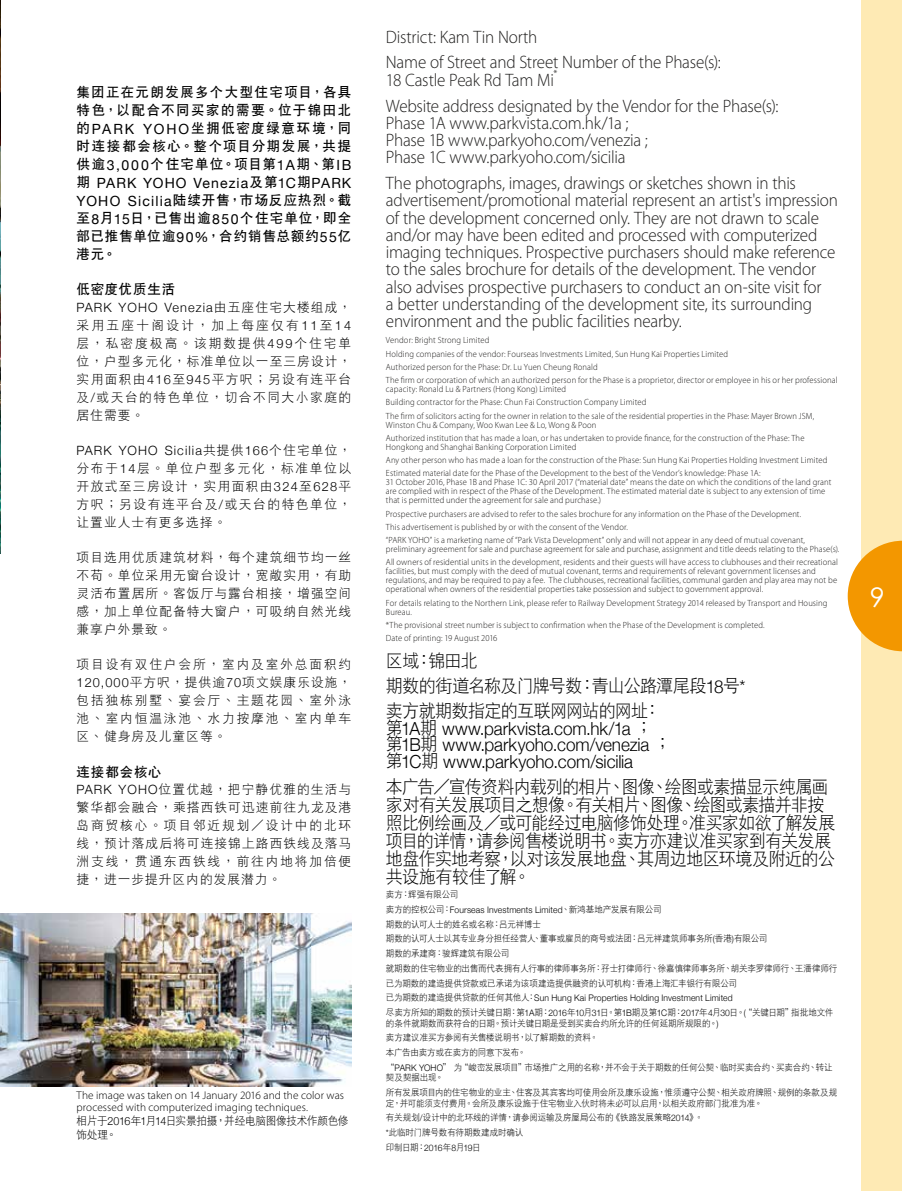
<style>
.page{position:relative;width:902px;height:1191px;background:#fff}
.page>*{position:absolute;margin:0;border:0;box-sizing:border-box;transform-origin:0 0}
.t1{font:27px "Century Gothic";color:#fff}
.t2{font:300 18px/17.2px "Myriad Pro";letter-spacing:-.015em;color:#1f1e1d;scale:.95 1}
.t3{font:18px/18px "DFP Hei W3 GB5";letter-spacing:-.045em;color:#000;scale:.95 1}
.t4{font:300 18px/16.5px "Helvetica Neue";letter-spacing:-.005em;color:#000;scale:.95 1}
.t5{font:14.1px "Helvetica Neue";letter-spacing:.075em;color:#000}
.t6{font:13.5px/18px "DFP Hei W7 GB5";letter-spacing:.08em;color:#000;text-align:justify}
.t7{font:13.5px "DFP Hei W7 GB5";letter-spacing:.055em;color:#000}
.t8{font:12.75px/18px "DFP Hei W3 GB5";letter-spacing:.08em;color:#000;text-align:justify}
.t9{font:300 12.75px "Helvetica Neue";letter-spacing:.085em;color:#000}
.t10{font:300 11.25px/12px "Myriad Pro";letter-spacing:.005em;color:#000}
.t11{font:11.25px/14.2px "DFP Hei W3 GB5";letter-spacing:-.03em;color:#000;scale:.95 1}
.t12{font:300 10.5px "Myriad Pro";color:#1f1e1d;scale:.95 1}
.t13{font:300 9px/13.2px "Myriad Pro";letter-spacing:.015em;color:#1f1e1d;scale:.95 1}
.t14{font:9px/14.7px "DFP Hei W3 GB5";letter-spacing:-.02em;color:#000;scale:.95 1}
.t15{font:300 9px "Helvetica Neue";letter-spacing:.015em;color:#000;scale:.95 1}
.s1{font-family:"Helvetica Neue";font-size:14.1px}
.s2{font-family:"DFP Hei W7 GB5";font-size:13.5px}
.s3{font-family:"DFP Hei W3 GB5";font-weight:400}
.s4{font-family:"Helvetica Neue";font-weight:300}
</style>
<div class="page">
<img style="left:0;top:0;width:1px;height:553px">
<img style="left:0;top:913px;width:351px;height:173px">
<div style="left:861px;top:0;width:40px;height:1191px;background:#feeab4"></div>
<svg style="left:847px;top:541px;width:54px;height:110px"></svg>
<h3 class="t6" style="left:77px;top:83px;width:276px">集團正在元朗發展多個大型住宅項目，各具特色，以配合不同買家的需要。位於錦田北的<span class="s1">PARK YOHO</span>坐擁低密度綠意環境，同時連接都會核心。整個項目分期發展，共提供逾<span class="s1">3,000</span>個住宅單位。項目第<span class="s1">1A</span>期、第<span class="s1">IB</span></h3>
<h3 class="t5" style="left:77px;top:173px;width:276px"><span class="s2">期</span> PARK YOHO Venezia<span class="s2">及第</span>1C<span class="s2">期</span>PARK</h3>
<h3 class="t6" style="left:77px;top:191px;width:276px"><span class="s1">YOHO Sicilia</span>陸續開售，市場反應熱烈。截至<span class="s1">8</span>月<span class="s1">15</span>日，已售出逾<span class="s1">850</span>個住宅單位，即全部已推售單位逾<span class="s1">90%</span>，合約銷售總額約<span class="s1">55</span>億港元。</h3>
<h3 class="t7" style="left:77px;top:282px;width:100px">低密度優質生活</h3>
<h3 class="t9" style="left:77px;top:297px;width:276px">PARK YOHO Venezia<span class="s3">由五座住宅大樓組成，</span></h3>
<h3 class="t8" style="left:77px;top:316px;width:276px">採用五座十閣設計，加上每座僅有<span class="s4">11</span>至<span class="s4">14</span>層，私密度極高。該期數提供<span class="s4">499</span>個住宅單位，戶型多元化，標準單位以一至三房設計，實用面積由<span class="s4">416</span>至<span class="s4">945</span>平方呎；另設有連平台及<span class="s4">/</span>或天台的特色單位，切合不同大小家庭的居住需要。</h3>
<h3 class="t9" style="left:77px;top:440px;width:276px">PARK YOHO Sicilia<span class="s3">共提供</span>166<span class="s3">個住宅單位，</span></h3>
<h3 class="t8" style="left:77px;top:459px;width:276px">分布於<span class="s4">14</span>層。單位戶型多元化，標準單位以開放式至三房設計，實用面積由<span class="s4">324</span>至<span class="s4">628</span>平方呎；另設有連平台及<span class="s4">/</span>或天台的特色單位，讓置業人士有更多選擇。</h3>
<h3 class="t8" style="left:77px;top:548px;width:276px">項目選用優質建築材料，每個建築細節均一絲不苟。單位採用無窗台設計，寬敞實用，有助靈活佈置居所。客飯廳與露台相接，增強空間感，加上單位配備特大窗戶，可吸納自然光線兼享戶外景致。</h3>
<h3 class="t8" style="left:77px;top:655px;width:276px">項目設有雙住戶會所，室內及室外總面積約<span class="s4">120,000</span>平方呎，提供逾<span class="s4">70</span>項文娛康樂設施，包括獨棟別墅、宴會廳、主題花園、室外泳池、室內恆溫泳池、水力按摩池、室內單車區、健身房及兒童區等。</h3>
<h3 class="t6" style="left:77px;top:762px;width:87px">連接都會核心</h3>
<h3 class="t8" style="left:77px;top:780px;width:276px"><span class="s4">PARK YOHO</span>位置優越，把寧靜優雅的生活與繁華都會融合，乘搭西鐵可迅速前往九龍及港島商貿核心。項目鄰近規劃／設計中的北環線，預計落成後將可連接錦上路西鐵線及落馬洲支線，貫通東西鐵線，前往內地將加倍便捷，進一步提升區內的發展潛力。</h3>
<p class="t10" style="left:77px;top:1088px;width:269px">The image was taken on 14 January 2016 and the color was processed with computerized imaging techniques.</p>
<p class="t11" style="left:77px;top:1113px;width:288px">相片於<span class="s4">2016</span>年<span class="s4">1</span>月<span class="s4">14</span>日實景拍攝，並經電腦圖像技術作顏色修飾處理。</p>
<h2 class="t2" style="left:386px;top:24px;width:354px;line-height:25.8px">District: Kam Tin North<br>Name of Street and Street Number of the Phase(s):</h2>
<h2 class="t2" style="left:386px;top:71px;width:178px">18 Castle Peak Rd Tam Mi</h2>
<p class="t12" style="left:553px;top:67px;width:6px">*</p>
<h2 class="t2" style="left:386px;top:97px;width:415px">Website address designated by the Vendor for the Phase(s):<br>Phase 1A www.parkvista.com.hk/1a ;<br>Phase 1B www.parkyoho.com/venezia ;<br>Phase 1C www.parkyoho.com/sicilia</h2>
<p class="t2" style="left:386px;top:174px;width:477px">The photographs, images, drawings or sketches shown in this advertisement/promotional material represent an artist's impression of the development concerned only. They are not drawn to scale and/or may have been edited and processed with computerized imaging techniques. Prospective purchasers should make reference to the sales brochure for details of the development. The vendor also advises prospective purchasers to conduct an on-site visit for<br>a better understanding of the development site, its surrounding environment and the public facilities nearby.</p>
<p class="t13" style="left:386px;top:333px;width:477px">Vendor: Bright Strong Limited<br>Holding companies of the vendor: Fourseas Investments Limited, Sun Hung Kai Properties Limited<br>Authorized person for the Phase: Dr. Lu Yuen Cheung Ronald<br>The firm or corporation of which an authorized person for the Phase is a proprietor, director or employee in his or her professional</p>
<p class="t13" style="left:386px;top:382px;width:452px">capacity: Ronald Lu &amp; Partners (Hong Kong) Limited<br>Building contractor for the Phase: Chun Fai Construction Company Limited<br>The firm of solicitors acting for the owner in relation to the sale of the residential properties in the Phase: Mayer Brown JSM,</p>
<p class="t13" style="left:386px;top:418px;width:442px">Winston Chu &amp; Company, Woo Kwan Lee &amp; Lo, Wong &amp; Poon<br>Authorized institution that has made a loan, or has undertaken to provide finance, for the construction of the Phase: The</p>
<p class="t13" style="left:386px;top:440px;width:466px">Hongkong and Shanghai Banking Corporation Limited<br>Any other person who has made a loan for the construction of the Phase: Sun Hung Kai Properties Holding Investment Limited<br>Estimated material date for the Phase of the Development to the best of the Vendor’s knowledge: Phase 1A:</p>
<p class="t13" style="left:386px;top:478px;width:470px;line-height:9px">31 October 2016, Phase 1B and Phase 1C: 30 April 2017 (“material date” means the date on which the conditions of the land grant are complied with in respect of the Phase of the Development. The estimated material date is subject to any extension of time that is permitted under the agreement for sale and purchase.)</p>
<p class="t13" style="left:386px;top:507px;width:442px">Prospective purchasers are advised to refer to the sales brochure for any information on the Phase of the Development.<br>This advertisement is published by or with the consent of the Vendor.<br>“PARK YOHO” is a marketing name of “Park Vista Development” only and will not appear in any deed of mutual covenant,</p>
<p class="t13" style="left:386px;top:542px;width:479px">preliminary agreement for sale and purchase agreement for sale and purchase, assignment and title deeds relating to the Phase(s).<br>All owners of residential units in the development, residents and their guests will have access to clubhouses and their recreational</p>
<p class="t13" style="left:386px;top:567px;width:476px;line-height:9px">facilities, but must comply with the deed of mutual covenant, terms and requirements of relevant government licenses and regulations, and may be required to pay a fee. The clubhouses, recreational facilities, communal garden and play area may not be operational when owners of the residential properties take possession and subject to government approval.</p>
<p class="t13" style="left:386px;top:598px;width:466px;line-height:9px">For details relating to the Northern Link, please refer to Railway Development Strategy 2014 released by Transport and Housing<br>Bureau.</p>
<p class="t13" style="left:386px;top:618px;width:400px">*The provisional street number is subject to confirmation when the Phase of the Development is completed.<br>Date of printing: 19 August 2016</p>
<h2 class="t3" style="left:386px;top:648px;width:380px;line-height:25px">區域：錦田北<br>期數的街道名稱及門牌號數：青山公路潭尾段<span class="s4">18</span>號<span class="s4">*</span>賣方就期數指定的互聯網網站的網址：</h2>
<h2 class="t4" style="left:386px;top:718px;width:302px"><span class="s3">第</span>1A<span class="s3">期</span> www.parkvista.com.hk/1a <span class="s3">；第</span>1B<span class="s3">期</span> www.parkyoho.com/venezia <span class="s3">；第</span>1C<span class="s3">期</span> www.parkyoho.com/sicilia</h2>
<h2 class="t3" style="left:386px;top:778px;width:475px">本廣告／宣傳資料內載列的相片、圖像、繪圖或素描顯示純屬畫家對有關發展項目之想像。有關相片、圖像、繪圖或素描並非按照比例繪畫及／或可能經過電腦修飾處理。準買家如欲了解發展項目的詳情，請參閱售樓說明書。賣方亦建議準買家到有關發展地盤作實地考察，以對該發展地盤、其周邊地區環境及附近的公共設施有較佳了解。</h2>
<p class="t14" style="left:386px;top:887px;width:78px">賣方：輝強有限公司</p>
<p class="t15" style="left:386px;top:902px;width:292px"><span class="s3">賣方的控權公司：</span>Fourseas Investments Limited<span class="s3">、新鴻基地產發展有限公司</span></p>
<p class="t14" style="left:386px;top:916px;width:477px">期數的認可人士的姓名或名稱：呂元祥博士<br>期數的認可人士以其專業身分擔任經營人、董事或僱員的商號或法團：呂元祥建築師事務所<span class="s4">(</span>香港<span class="s4">)</span>有限公司<br>期數的承建商：駿輝建築有限公司<br>就期數的住宅物業的出售而代表擁有人行事的律師事務所：孖士打律師行、徐嘉慎律師事務所、胡關李羅律師行、王潘律師行已為期數的建造提供貸款或已承諾為該項建造提供融資的認可機構：香港上海滙豐銀行有限公司</p>
<p class="t15" style="left:386px;top:990px;width:366px"><span class="s3">已為期數的建造提供貸款的任何其他人：</span>Sun Hung Kai Properties Holding Investment Limited</p>
<p class="t14" style="left:386px;top:1007px;width:472px;line-height:10.5px">盡賣方所知的期數的預計關鍵日期：第<span class="s4">1A</span>期：<span class="s4">2016</span>年<span class="s4">10</span>月<span class="s4">31</span>日。第<span class="s4">1B</span>期及第<span class="s4">1C</span>期：<span class="s4">2017</span>年<span class="s4">4</span>月<span class="s4">30</span>日。<span class="s4">(</span>“關鍵日期”指批地文件的條件就期數而獲符合的日期。預計關鍵日期是受到買賣合約所允許的任何延期所規限的。<span class="s4">)</span></p>
<p class="t14" style="left:386px;top:1030px;width:472px">賣方建議準買方參閱有關售樓說明書，以了解期數的資料。<br>本廣告由賣方或在賣方的同意下發布。<br>“<span class="s4">PARK YOHO</span>” 為“峻巒發展項目”市場推廣之用的名稱，並不會於關於期數的任何公契、臨時買賣合約、買賣合約、轉讓</p>
<p class="t14" style="left:386px;top:1070px;width:476px">契及契據出現。<br>所有發展項目內的住宅物業的業主、住客及其賓客均可使用會所及康樂設施，惟須遵守公契、相關政府牌照、規例的條款及規</p>
<p class="t14" style="left:386px;top:1095px;width:398px">定，並可能須支付費用。會所及康樂設施於住宅物業入伙時將未必可以啟用，以相關政府部門批准為準。有關規劃<span class="s4">/</span>設計中的北環線的詳情，請參閱運輸及房屋局公布的《鐵路發展策略<span class="s4">2014</span>》。<br><span class="s4">*</span>此臨時門牌號數有待期數建成時確認<br>印製日期：<span class="s4">2016</span>年<span class="s4">8</span>月<span class="s4">19</span>日</p>
<h1 class="t1" style="left:869px;top:581px;width:16px">9</h1>
</div>
